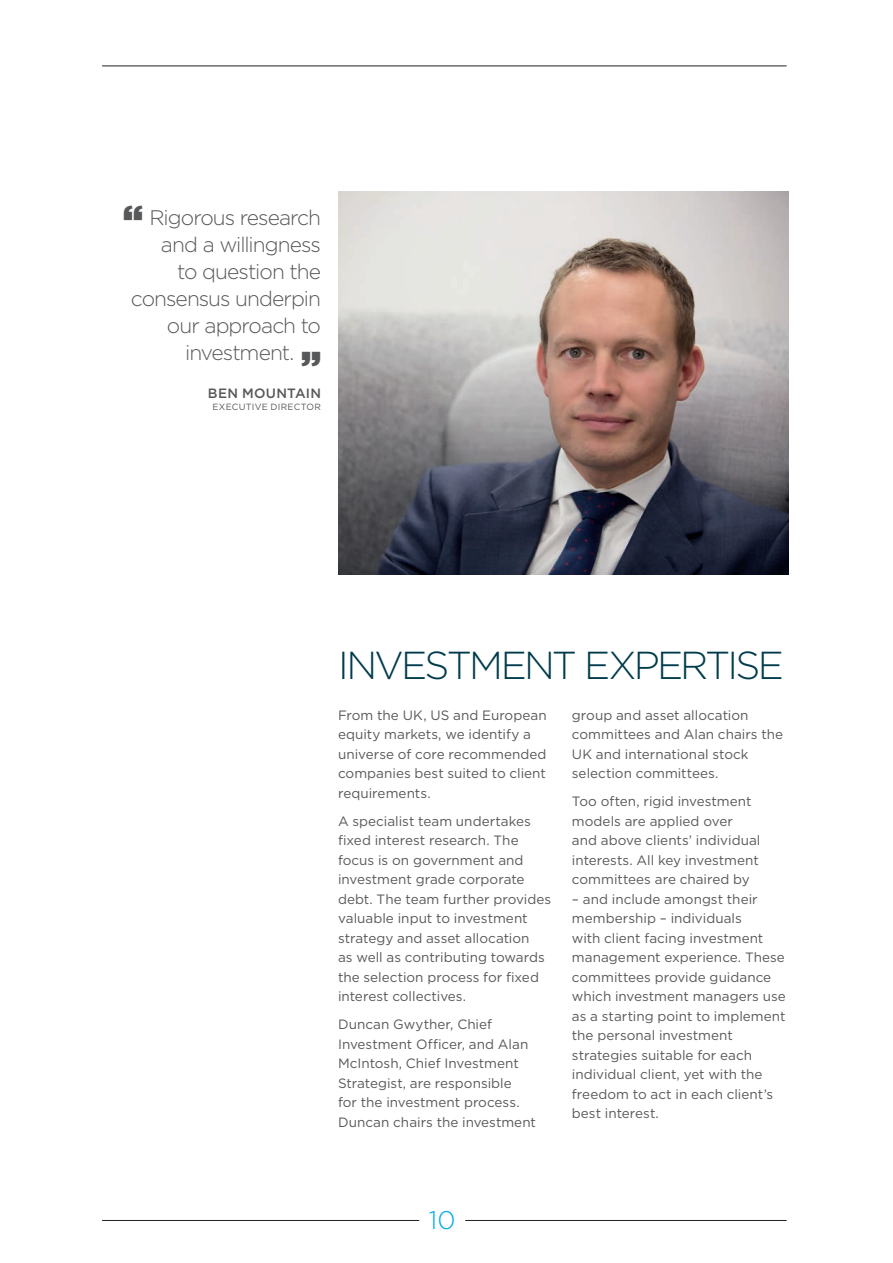
<style>
.page{position:relative;width:893px;height:1263px;background:#fff}
.page>*{position:absolute;margin:0;border:0;box-sizing:border-box;transform-origin:0 0}
.t1{font:300 39px "Gotham";letter-spacing:-.07em;color:#003c4b}
.t2{font:900 36px "Gotham";color:#57585a}
.t3{font:300 25.5px "Gotham";color:#00abe7}
.t4{font:300 21px "Gotham";letter-spacing:-.045em;color:#57585a}
.t5{font:13.5px/19.5px "Gotham";color:#57585a}
.t6{font:500 13.5px "Gotham";letter-spacing:.02em;color:#57585a}
.t7{font:9px "Gotham";letter-spacing:.03em;color:#57585a}
.s1{font-weight:900;font-size:36px}
</style>
<div class="page">
<hr style="left:102px;top:1220px;width:317px;height:1px;background:#231f20">
<hr style="left:466px;top:1220px;width:320px;height:1px;background:#231f20">
<hr style="left:102px;top:66px;width:684px;height:1px;background:#231f20">
<img style="left:338px;top:191px;width:451px;height:383px">
<h3 class="t4" style="left:123px;top:205px;width:199px"><span class="s1">“</span> Rigorous research</h3>
<h3 class="t4" style="left:161px;top:232px;width:162px">and a willingness</h3>
<h3 class="t4" style="left:177px;top:259px;width:145px">to question the</h3>
<h3 class="t4" style="left:131px;top:286px;width:192px">consensus underpin</h3>
<h3 class="t4" style="left:167px;top:313px;width:156px">our approach to</h3>
<h3 class="t4" style="left:185px;top:340px;width:111px">investment.</h3>
<h2 class="t2" style="left:301px;top:338px;width:21px">”</h2>
<p class="t6" style="left:208px;top:384px;width:115px">BEN MOUNTAIN</p>
<p class="t7" style="left:212px;top:401px;width:110px">EXECUTIVE DIRECTOR</p>
<h1 class="t1" style="left:338px;top:640px;width:447px">INVESTMENT EXPERTISE</h1>
<p class="t5" style="left:338px;top:705px;width:210px">From the UK, US and European equity markets, we identify a universe of core recommended companies best suited to client requirements.</p>
<p class="t5" style="left:338px;top:811px;width:215px">A specialist team undertakes fixed interest research. The focus is on government and investment grade corporate debt. The team further provides valuable input to investment strategy and asset allocation<br>as well as contributing towards the selection process for fixed interest collectives.</p>
<p class="t5" style="left:338px;top:1014px;width:199px">Duncan Gwyther, Chief<br>Investment Officer, and Alan<br>McIntosh, Chief Investment<br>Strategist, are responsible<br>for the investment process.<br>Duncan chairs the investment</p>
<p class="t5" style="left:572px;top:705px;width:213px">group and asset allocation committees and Alan chairs the<br>UK and international stock selection committees.</p>
<p class="t5" style="left:572px;top:791px;width:190px">Too often, rigid investment models are applied over and above clients’ individual interests. All key investment committees are chaired by</p>
<p class="t5" style="left:572px;top:889px;width:215px">– and include amongst their membership – individuals<br>with client facing investment management experience. These committees provide guidance which investment managers use as a starting point to implement the personal investment strategies suitable for each individual client, yet with the freedom to act in each client’s best interest.</p>
<h3 class="t3" style="left:429px;top:1203px;width:28px">10</h3>
</div>
